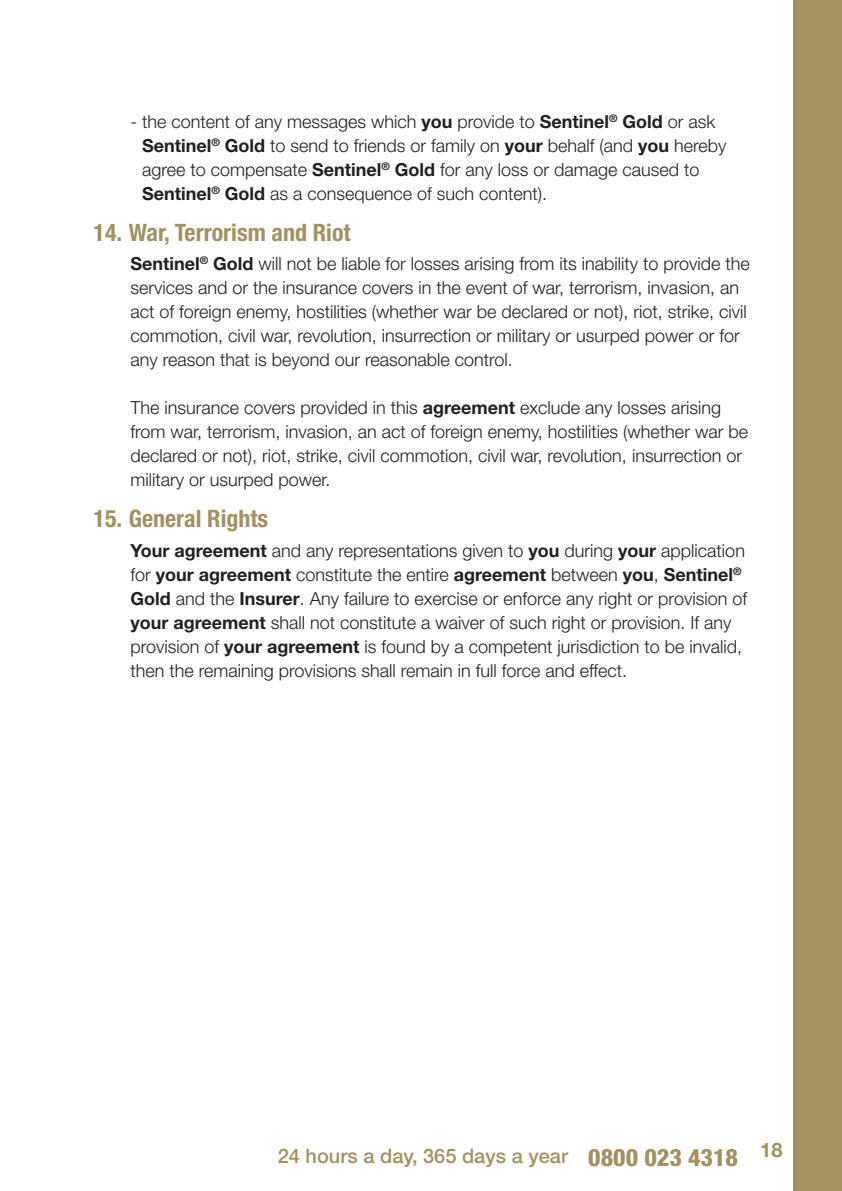
<style>
.page{position:relative;width:842px;height:1191px;background:#fff}
.page>*{position:absolute;margin:0;border:0;box-sizing:border-box;transform-origin:0 0}
.t1{font:700 condensed 24px "Helvetica Neue";color:#a29161}
.t2{font:500 20px "Helvetica Neue";color:#a29161}
.t3{font:300 18px/24px "Helvetica Neue";color:#231f20}
.s1{font-weight:700}
.s2{font-weight:800;font-stretch:condensed;font-size:24px}
</style>
<div class="page">
<div style="left:794px;top:0;width:48px;height:1191px;background:#a29161"></div>
<p class="t3" style="left:142px;top:109px;width:586px;text-indent:-12px">- the content of any messages which <span class="s1">you</span> provide to <span class="s1">Sentinel</span><sup>®</sup> <span class="s1">Gold</span> or ask <span class="s1">Sentinel</span><sup>®</sup> <span class="s1">Gold</span> to send to friends or family on <span class="s1">your</span> behalf (and <span class="s1">you</span> hereby agree to compensate <span class="s1">Sentinel</span><sup>®</sup> <span class="s1">Gold</span> for any loss or damage caused to <span class="s1">Sentinel</span><sup>®</sup> <span class="s1">Gold</span> as a consequence of such content).</p>
<h1 class="t1" style="left:94px;top:217px;width:259px">14. War, Terrorism and Riot</h1>
<p class="t3" style="left:130px;top:251px;width:621px"><span class="s1">Sentinel</span><sup>®</sup> <span class="s1">Gold</span> will not be liable for losses arising from its inability to provide the services and or the insurance covers in the event of war, terrorism, invasion, an act of foreign enemy, hostilities (whether war be declared or not), riot, strike, civil commotion, civil war, revolution, insurrection or military or usurped power or for any reason that is beyond our reasonable control.</p>
<p class="t3" style="left:130px;top:395px;width:619px">The insurance covers provided in this <span class="s1">agreement</span> exclude any losses arising from war, terrorism, invasion, an act of foreign enemy, hostilities (whether war be declared or not), riot, strike, civil commotion, civil war, revolution, insurrection or military or usurped power.</p>
<h1 class="t1" style="left:94px;top:504px;width:176px">15. General Rights</h1>
<p class="t3" style="left:130px;top:538px;width:618px"><span class="s1">Your agreement</span> and any representations given to <span class="s1">you</span> during <span class="s1">your</span> application for <span class="s1">your agreement</span> constitute the entire <span class="s1">agreement</span> between <span class="s1">you</span>, <span class="s1">Sentinel</span><sup>® </sup><span class="s1">Gold</span> and the <span class="s1">Insurer</span>. Any failure to exercise or enforce any right or provision of <span class="s1">your agreement</span> shall not constitute a waiver of such right or provision. If any provision of <span class="s1">your agreement</span> is found by a competent jurisdiction to be invalid, then the remaining provisions shall remain in full force and effect.</p>
<p class="t2" style="left:278px;top:1143px;width:506px">24 hours a day, 365 days a year <span class="s2">0800 023 4318</span> <sup>18</sup></p>
</div>
